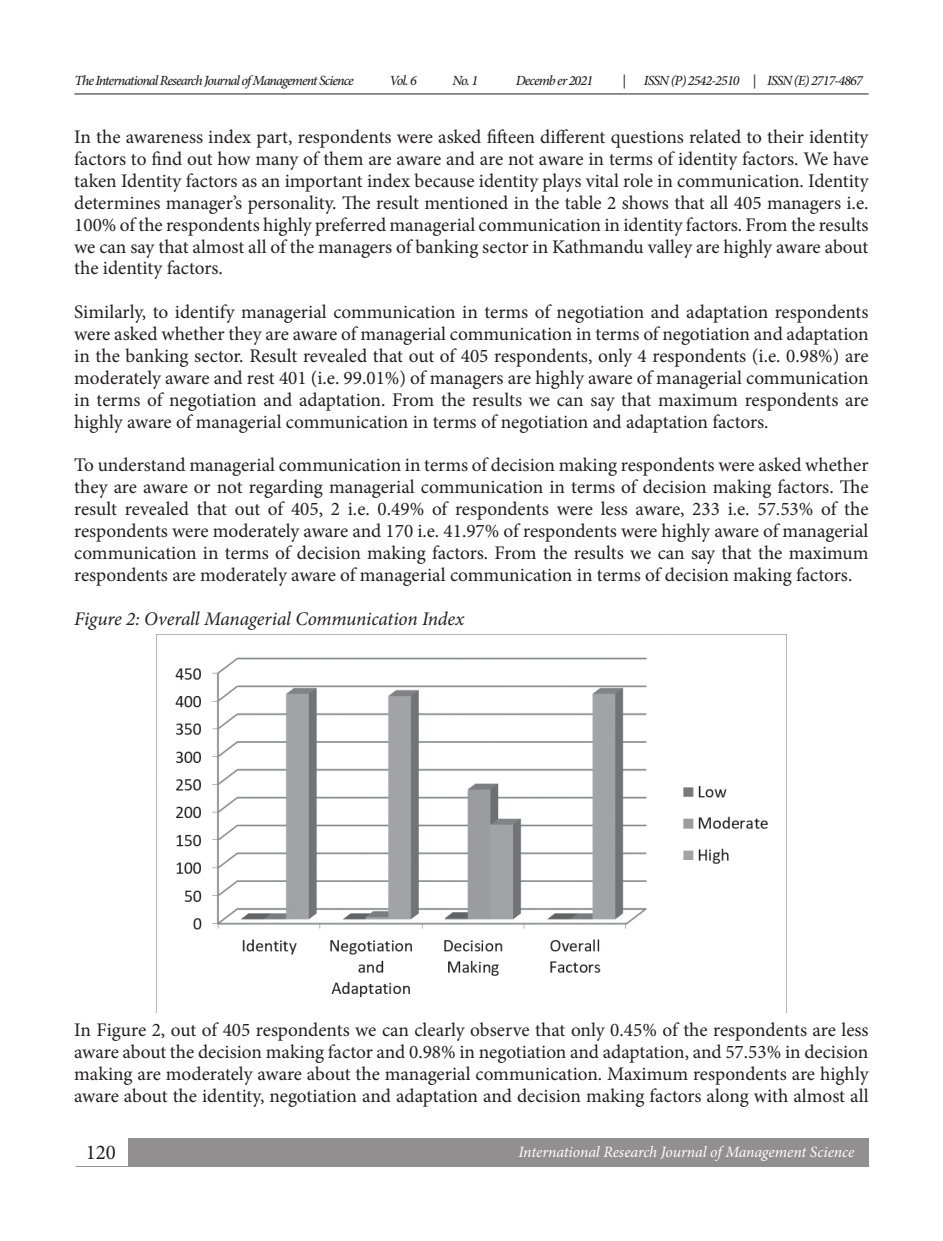
<style>
.page{position:relative;width:943px;height:1241px;background:#fff}
.page>*{position:absolute;margin:0;border:0;box-sizing:border-box;transform-origin:0 0}
.t1{font:21px "Minion Pro";color:#231f20}
.t2{font:19.25px/21.9px "Minion Pro";color:#231f20;text-align:justify}
.t3{font:italic 19.25px "Minion Pro";letter-spacing:-.01em;color:#231f20}
.t4{font:italic 15.75px "Minion Pro";letter-spacing:-.005em;color:#fff}
.t5{font:italic 500 14px "Minion Pro";letter-spacing:-.065em;color:#231f20}
</style>
<div class="page">
<hr style="left:74px;top:93px;width:794px;height:1px;background:#231f20">
<div style="left:76px;top:1138px;width:792px;height:28px;background:#918f8f"></div>
<div style="left:75px;top:1137px;width:52px;height:28px;background:#fff"></div>
<img style="left:156px;top:634px;width:631px;height:378px">
<p class="t5" style="left:74px;top:70px;width:281px">The International Research Journal of Management Science</p>
<p class="t5" style="left:389px;top:70px;width:29px">Vol. 6</p>
<p class="t5" style="left:452px;top:70px;width:27px">No. 1</p>
<p class="t5" style="left:515px;top:70px;width:79px">Decemb er 2021</p>
<p class="t5" style="left:622px;top:70px;width:5px">|</p>
<p class="t5" style="left:644px;top:70px;width:220px">ISSN (P) 2542-2510 | ISSN (E) 2717-4867</p>
<p class="t2" style="left:74px;top:126px;width:796px">In the awareness index part, respondents were asked fifteen different questions related to their identity factors to find out how many of them are aware and are not aware in terms of identity factors. We have taken Identity factors as an important index because identity plays vital role in communication. Identity determines manager’s personality. The result mentioned in the table 2 shows that all 405 managers i.e.<br>100% of the respondents highly preferred managerial communication in identity factors. From the results we can say that almost all of the managers of banking sector in Kathmandu valley are highly aware about the identity factors.</p>
<p class="t2" style="left:74px;top:301px;width:796px">Similarly, to identify managerial communication in terms of negotiation and adaptation respondents were asked whether they are aware of managerial communication in terms of negotiation and adaptation in the banking sector. Result revealed that out of 405 respondents, only 4 respondents (i.e. 0.98%) are moderately aware and rest 401 (i.e. 99.01%) of managers are highly aware of managerial communication in terms of negotiation and adaptation. From the results we can say that maximum respondents are highly aware of managerial communication in terms of negotiation and adaptation factors.</p>
<p class="t2" style="left:74px;top:454px;width:796px">To understand managerial communication in terms of decision making respondents were asked whether they are aware or not regarding managerial communication in terms of decision making factors. The result revealed that out of 405, 2 i.e. 0.49% of respondents were less aware, 233 i.e. 57.53% of the respondents were moderately aware and 170 i.e. 41.97% of respondents were highly aware of managerial communication in terms of decision making factors. From the results we can say that the maximum respondents are moderately aware of managerial communication in terms of decision making factors.</p>
<p class="t3" style="left:74px;top:605px;width:392px">Figure 2: Overall Managerial Communication Index</p>
<p class="t2" style="left:74px;top:1018px;width:796px">In Figure 2, out of 405 respondents we can clearly observe that only 0.45% of the respondents are less aware about the decision making factor and 0.98% in negotiation and adaptation, and 57.53% in decision making are moderately aware about the managerial communication. Maximum respondents are highly aware about the identity, negotiation and adaptation and decision making factors along with almost all</p>
<p class="t1" style="left:86px;top:1137px;width:32px">120</p>
<p class="t4" style="left:518px;top:1140px;width:337px">International Research Journal of Management Science</p>
</div>
